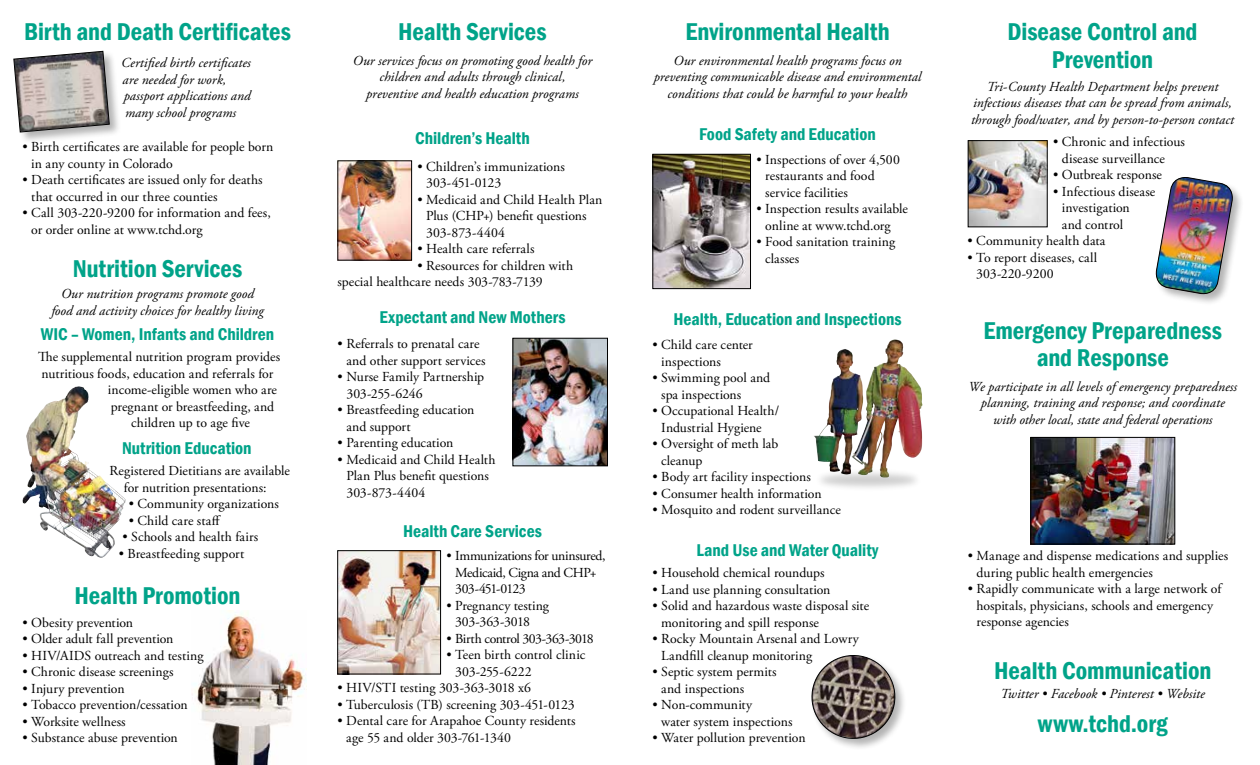
<style>
.page{position:relative;width:1260px;height:765px;background:#fff}
.page>*{position:absolute;margin:0;border:0;box-sizing:border-box;transform-origin:0 0}
.t1{font:600 condensed 25px/27.5px "Franklin Gothic";color:#00a389;text-align:center}
.t2{font:600 condensed 17.5px "Franklin Gothic";color:#00a389}
.t3{font:13.75px/16.5px "Adobe Garamond Pro";letter-spacing:.005em;color:#000}
.t4{font:italic 13.75px/16.5px "Adobe Garamond Pro";letter-spacing:.005em;color:#000;text-align:center}
.t5{font:13.75px/16.5px "Adobe Garamond Pro";letter-spacing:-.025em;color:#000}
.t6{font:13.75px "Adobe Garamond Pro";letter-spacing:-.035em;color:#000}
</style>
<div class="page">
<img style="left:1033px;top:439px;width:140px;height:103px">
<div style="left:1031px;top:437px;width:144px;height:107px;border:1px solid #000"></div>
<div style="left:13px;top:50px;width:108px;height:94px;background:#000;opacity:.3"></div>
<svg style="left:14px;top:51px;width:96px;height:81px;background:#aba5a2"></svg>
<img style="left:22px;top:386px;width:57px;height:118px">
<img style="left:195px;top:615px;width:111px;height:150px">
<img style="left:340px;top:552px;width:99px;height:120px">
<div style="left:338px;top:550px;width:103px;height:124px;border:1px solid #000"></div>
<img style="left:340px;top:163px;width:70px;height:95px">
<div style="left:338px;top:161px;width:74px;height:99px;border:1px solid #000"></div>
<img style="left:654px;top:156px;width:95px;height:131px">
<div style="left:652px;top:154px;width:99px;height:135px;border:1px solid #000"></div>
<div style="left:811px;top:654px;width:96px;height:97px;background:#000;opacity:.3"></div>
<svg style="left:811px;top:654px;width:88px;height:88px"></svg>
<div style="left:815px;top:467px;width:108px;height:25px;background:#000;opacity:.2"></div>
<svg style="left:815px;top:457px;width:96px;height:12px"></svg>
<img style="left:851px;top:339px;width:44px;height:139px">
<img style="left:970px;top:142px;width:75px;height:83px">
<div style="left:968px;top:140px;width:79px;height:87px;border:1px solid #000"></div>
<div style="left:1155px;top:176px;width:90px;height:130px;background:#000;opacity:.3"></div>
<img style="left:1155px;top:176px;width:80px;height:120px">
<img style="left:515px;top:340px;width:91px;height:124px">
<div style="left:513px;top:338px;width:95px;height:128px;border:1px solid #000"></div>
<h1 class="t1" style="left:24px;top:18px;width:268px">Birth and Death Certificates</h1>
<p class="t4" style="left:121px;top:55px;width:131px;text-align:left">Certified birth certificates are needed for work, passport applications and many school programs</p>
<p class="t3" style="left:31px;top:139px;width:244px;text-indent:-9px">• Birth certificates are available for people born in any county in Colorado</p>
<p class="t3" style="left:31px;top:172px;width:233px;text-indent:-9px">• Death certificates are issued only for deaths that occurred in our three counties</p>
<p class="t3" style="left:31px;top:205px;width:241px;text-indent:-9px">• Call 303-220-9200 for information and fees, or order online at www.tchd.org</p>
<h1 class="t1" style="left:73px;top:255px;width:171px">Nutrition Services</h1>
<p class="t4" style="left:51px;top:286px;width:214px">Our nutrition programs promote good food and activity choices for healthy living</p>
<p class="t2" style="left:41px;top:323px;width:235px">WIC – Women, Infants and Children</p>
<p class="t3" style="left:38px;top:349px;width:244px">The supplemental nutrition program provides</p>
<p class="t3" style="left:42px;top:366px;width:233px">nutritious foods, education and referrals for</p>
<p class="t3" style="left:108px;top:382px;width:171px">income-eligible women who are</p>
<p class="t3" style="left:111px;top:399px;width:165px">pregnant or breastfeeding, and</p>
<p class="t3" style="left:131px;top:415px;width:120px">children up to age five</p>
<p class="t2" style="left:122px;top:437px;width:131px">Nutrition Education</p>
<p class="t3" style="left:124px;top:463px;width:168px;text-indent:-14px">Registered Dietitians are available for nutrition presentations:</p>
<p class="t3" style="left:129px;top:496px;width:152px">• Community organizations</p>
<p class="t3" style="left:129px;top:513px;width:94px">• Child care staff</p>
<p class="t3" style="left:122px;top:529px;width:137px">• Schools and health fairs</p>
<p class="t3" style="left:119px;top:546px;width:127px">• Breastfeeding support</p>
<h1 class="t1" style="left:75px;top:582px;width:167px">Health Promotion</h1>
<p class="t3" style="left:22px;top:615px;width:112px">• Obesity prevention</p>
<p class="t3" style="left:22px;top:631px;width:153px">• Older adult fall prevention</p>
<p class="t3" style="left:22px;top:648px;width:183px">• HIV/AIDS outreach and testing</p>
<p class="t3" style="left:22px;top:664px;width:153px">• Chronic disease screenings</p>
<p class="t3" style="left:22px;top:681px;width:104px">• Injury prevention</p>
<p class="t3" style="left:22px;top:697px;width:167px">• Tobacco prevention/cessation</p>
<p class="t3" style="left:22px;top:714px;width:105px">• Worksite wellness</p>
<p class="t3" style="left:22px;top:730px;width:157px">• Substance abuse prevention</p>
<h1 class="t1" style="left:398px;top:18px;width:150px">Health Services</h1>
<p class="t4" style="left:353px;top:53px;width:241px">Our services focus on promoting good health for children and adults through clinical, preventive and health education programs</p>
<p class="t2" style="left:415px;top:126px;width:116px">Children’s Health</p>
<p class="t3" style="left:426px;top:159px;width:140px;text-indent:-9px">• Children’s immunizations<br>303-451-0123</p>
<p class="t3" style="left:426px;top:192px;width:178px;text-indent:-9px">• Medicaid and Child Health Plan<br>Plus (CHP+) benefit questions<br>303-873-4404</p>
<p class="t3" style="left:417px;top:241px;width:119px">• Health care referrals</p>
<p class="t3" style="left:338px;top:258px;width:237px;text-indent:80px">• Resources for children with special healthcare needs 303-783-7139</p>
<p class="t2" style="left:379px;top:305px;width:188px">Expectant and New Mothers</p>
<p class="t3" style="left:346px;top:336px;width:141px;text-indent:-9px">• Referrals to prenatal care and other support services</p>
<p class="t3" style="left:346px;top:369px;width:139px;text-indent:-9px">• Nurse Family Partnership<br>303-255-6246</p>
<p class="t3" style="left:346px;top:402px;width:130px;text-indent:-9px">• Breastfeeding education and support</p>
<p class="t3" style="left:338px;top:435px;width:117px">• Parenting education</p>
<p class="t3" style="left:346px;top:451px;width:150px;text-indent:-9px">• Medicaid and Child Health<br>Plan Plus benefit questions<br>303-873-4404</p>
<p class="t2" style="left:403px;top:519px;width:140px">Health Care Services</p>
<p class="t5" style="left:455px;top:548px;width:152px;text-indent:-9px">• Immunizations for uninsured,<br>Medicaid, Cigna and CHP+<br>303-451-0123</p>
<p class="t3" style="left:455px;top:598px;width:96px;text-indent:-9px">• Pregnancy testing<br>303-363-3018</p>
<p class="t6" style="left:446px;top:630px;width:149px">• Birth control 303-363-3018</p>
<p class="t3" style="left:455px;top:647px;width:132px;text-indent:-9px">• Teen birth control clinic<br>303-255-6222</p>
<p class="t3" style="left:337px;top:680px;width:195px">• HIV/STI testing 303-363-3018 x6</p>
<p class="t3" style="left:337px;top:697px;width:239px">• Tuberculosis (TB) screening 303-451-0123</p>
<p class="t3" style="left:346px;top:713px;width:231px;text-indent:-9px">• Dental care for Arapahoe County residents age 55 and older 303-761-1340</p>
<h1 class="t1" style="left:685px;top:18px;width:206px">Environmental Health</h1>
<p class="t4" style="left:654px;top:53px;width:269px">Our environmental health programs focus on preventing communicable disease and environmental conditions that could be harmful to your health</p>
<p class="t2" style="left:699px;top:122px;width:178px">Food Safety and Education</p>
<p class="t3" style="left:765px;top:152px;width:136px;text-indent:-9px">• Inspections of over 4,500 restaurants and food service facilities</p>
<p class="t3" style="left:765px;top:201px;width:144px;text-indent:-9px">• Inspection results available online at www.tchd.org</p>
<p class="t3" style="left:765px;top:234px;width:132px;text-indent:-9px">• Food sanitation training classes</p>
<p class="t2" style="left:673px;top:308px;width:230px">Health, Education and Inspections</p>
<p class="t3" style="left:661px;top:337px;width:93px;text-indent:-9px">• Child care center inspections</p>
<p class="t3" style="left:661px;top:370px;width:111px;text-indent:-9px">• Swimming pool and spa inspections</p>
<p class="t3" style="left:661px;top:403px;width:120px;text-indent:-9px">• Occupational Health/<br>Industrial Hygiene</p>
<p class="t3" style="left:661px;top:436px;width:119px;text-indent:-9px">• Oversight of meth lab cleanup</p>
<p class="t3" style="left:652px;top:469px;width:160px">• Body art facility inspections</p>
<p class="t3" style="left:652px;top:486px;width:171px">• Consumer health information</p>
<p class="t3" style="left:652px;top:502px;width:190px">• Mosquito and rodent surveillance</p>
<p class="t2" style="left:697px;top:539px;width:183px">Land Use and Water Quality</p>
<p class="t3" style="left:652px;top:565px;width:174px">• Household chemical roundups</p>
<p class="t3" style="left:652px;top:582px;width:180px">• Land use planning consultation</p>
<p class="t3" style="left:661px;top:598px;width:209px;text-indent:-9px">• Solid and hazardous waste disposal site monitoring and spill response</p>
<p class="t3" style="left:661px;top:631px;width:199px;text-indent:-9px">• Rocky Mountain Arsenal and Lowry<br>Landfill cleanup monitoring</p>
<p class="t3" style="left:661px;top:664px;width:117px;text-indent:-9px">• Septic system permits and inspections</p>
<p class="t3" style="left:661px;top:697px;width:133px;text-indent:-9px">• Non-community<br>water system inspections</p>
<p class="t3" style="left:652px;top:730px;width:155px">• Water pollution prevention</p>
<h1 class="t1" style="left:1007px;top:18px;width:192px">Disease Control and<br>Prevention</h1>
<p class="t4" style="left:971px;top:78px;width:264px">Tri-County Health Department helps prevent infectious diseases that can be spread from animals, through food/water, and by person-to-person contact</p>
<p class="t3" style="left:1062px;top:134px;width:125px;text-indent:-9px">• Chronic and infectious disease surveillance</p>
<p class="t3" style="left:1053px;top:167px;width:110px">• Outbreak response</p>
<p class="t3" style="left:1062px;top:184px;width:95px;text-indent:-9px">• Infectious disease investigation<br>and control</p>
<p class="t3" style="left:967px;top:233px;width:140px">• Community health data</p>
<p class="t3" style="left:976px;top:250px;width:122px;text-indent:-9px">• To report diseases, call<br>303-220-9200</p>
<h1 class="t1" style="left:983px;top:316px;width:240px">Emergency Preparedness and Response</h1>
<p class="t4" style="left:968px;top:378px;width:270px">We participate in all levels of emergency preparedness planning, training and response; and coordinate with other local, state and federal operations</p>
<p class="t3" style="left:977px;top:548px;width:253px;text-indent:-9px">• Manage and dispense medications and supplies during public health emergencies</p>
<p class="t3" style="left:977px;top:581px;width:246px;text-indent:-9px">• Rapidly communicate with a large network of hospitals, physicians, schools and emergency response agencies</p>
<h1 class="t1" style="left:994px;top:657px;width:219px">Health Communication</h1>
<p class="t4" style="left:1000px;top:686px;width:206px">Twitter • Facebook • Pinterest • Website</p>
<h1 class="t1" style="left:1038px;top:709px;width:131px">www.tchd.org</h1>
</div>
